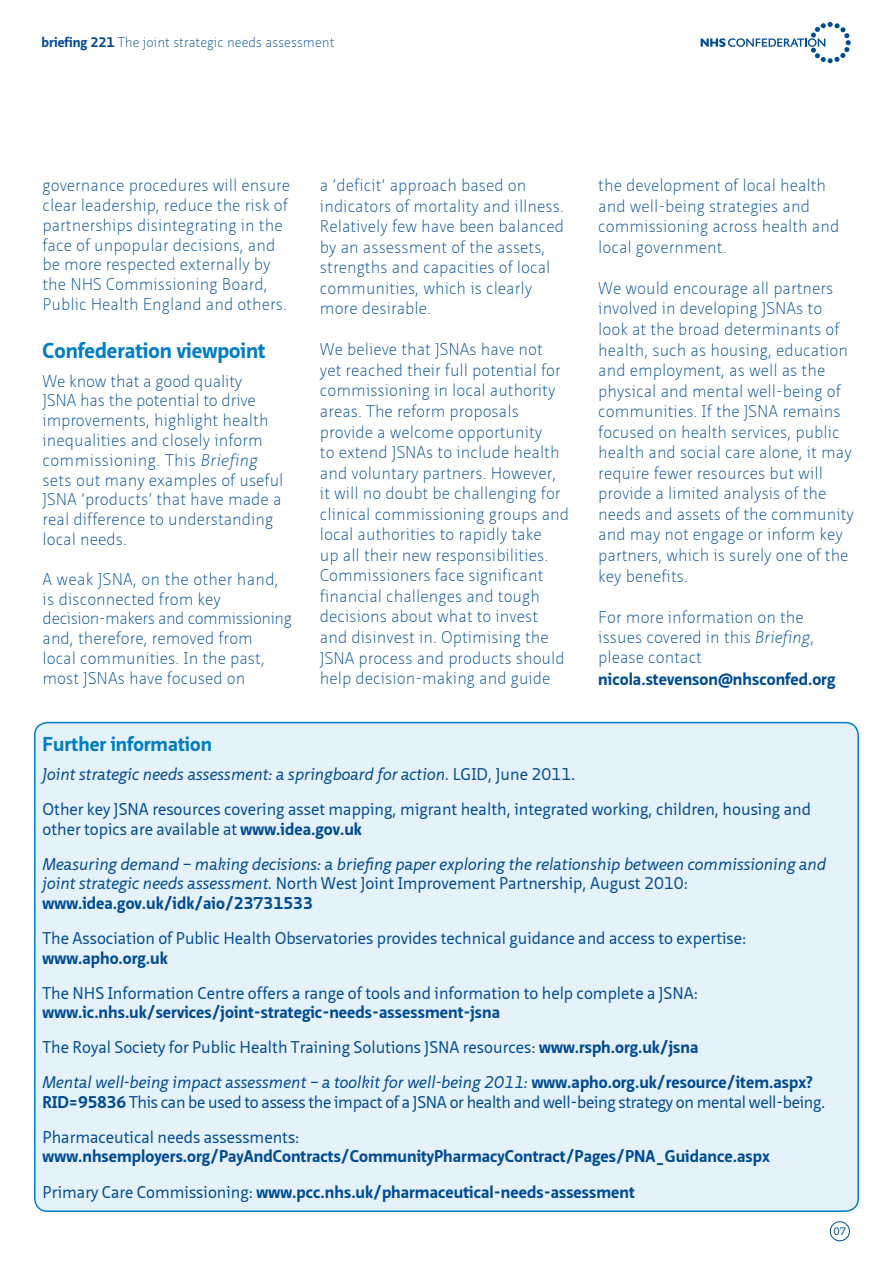
<style>
.page{position:relative;width:893px;height:1263px;background:#fff}
.page>*{position:absolute;margin:0;border:0;box-sizing:border-box;transform-origin:0 0}
.t1{font:700 21px "Neue Sans";color:#007dc3}
.t2{font:700 19.5px "Neue Sans";color:#007dc3}
.t3{font:100 16.5px/20.5px "Neue Sans";color:#004c93}
.t4{font:700 16.5px/34.8px "Neue Sans";color:#004c93}
.t5{font:16.5px/34.8px "Neue Sans";color:#004c93}
.t6{font:italic 16.5px/34.8px "Neue Sans";color:#004c93}
.t7{font:16.5px/34.8px "Neue Sans";letter-spacing:-.02em;color:#004c93}
.t8{font:100 13.5px "Neue Sans";color:#004c93}
.t9{font:10.5px "Neue Sans";color:#004c93}
.s1{font-weight:700}
.s2{font-style:italic}
.s3{font-style:normal}
.s4{font-weight:700;font-style:normal}
.s5{font-weight:400}
.s6{font-weight:400;font-style:italic}
</style>
<div class="page">
<div style="left:830px;top:1221px;width:20px;height:20px;border:1px solid #004c93;border-radius:50%"></div>
<svg style="left:701px;top:22px;width:150px;height:41px"></svg>
<div style="left:35px;top:723px;width:823px;height:488px;background:#e6f2f9;border-radius:13px"></div>
<p class="t8" style="left:42px;top:34px;width:294px"><span class="s1">briefing 221</span> The joint strategic needs assessment</p>
<p class="t3" style="left:43px;top:175px;width:249px;line-height:19.8px">governance procedures will ensure clear leadership, reduce the risk of partnerships disintegrating in the face of unpopular decisions, and be more respected externally by the NHS Commissioning Board, Public Health England and others.</p>
<p class="t1" style="left:43px;top:338px;width:225px">Confederation viewpoint</p>
<p class="t3" style="left:43px;top:371px;width:243px;line-height:19.8px">We know that a good quality<br>JSNA has the potential to drive improvements, highlight health inequalities and closely inform commissioning. This <span class="s2">Briefing </span>sets out many examples of useful<br>JSNA ‘products’ that have made a real difference to understanding local needs.</p>
<p class="t3" style="left:43px;top:569px;width:251px;line-height:20px">A weak JSNA, on the other hand, is disconnected from key decision-makers and commissioning and, therefore, removed from<br>local communities. In the past, most JSNAs have focused on</p>
<p class="t3" style="left:320px;top:175px;width:246px">a ‘deficit’ approach based on indicators of mortality and illness.<br>Relatively few have been balanced by an assessment of the assets, strengths and capacities of local communities, which is clearly more desirable.</p>
<p class="t3" style="left:320px;top:340px;width:251px">We believe that JSNAs have not<br>yet reached their full potential for commissioning in local authority areas. The reform proposals provide a welcome opportunity<br>to extend JSNAs to include health and voluntary partners. However, it will no doubt be challenging for clinical commissioning groups and local authorities to rapidly take<br>up all their new responsibilities.<br>Commissioners face significant financial challenges and tough decisions about what to invest and disinvest in. Optimising the<br>JSNA process and products should help decision-making and guide</p>
<p class="t3" style="left:598px;top:175px;width:243px">the development of local health and well-being strategies and commissioning across health and local government.</p>
<p class="t3" style="left:598px;top:278px;width:257px">We would encourage all partners involved in developing JSNAs to look at the broad determinants of health, such as housing, education and employment, as well as the physical and mental well-being of communities. If the JSNA remains focused on health services, public health and social care alone, it may require fewer resources but will provide a limited analysis of the needs and assets of the community and may not engage or inform key partners, which is surely one of the key benefits.</p>
<p class="t3" style="left:598px;top:607px;width:218px">For more information on the issues covered in this <span class="s2">Briefing</span>, please contact</p>
<p class="t4" style="left:598px;top:662px;width:239px">nicola.stevenson@nhsconfed.org</p>
<p class="t2" style="left:43px;top:733px;width:171px">Further information</p>
<p class="t5" style="left:43px;top:757px;width:770px"><span class="s2">Joint strategic needs assessment: a springboard for action.</span> LGID, June 2011.<br>Other key JSNA resources covering asset mapping, migrant health, integrated working, children, housing and</p>
<p class="t6" style="left:43px;top:812px;width:785px"><span class="s3">other topics are available at</span> <span class="s4">www.idea.gov.uk<br></span>Measuring demand – making decisions: a briefing paper exploring the relationship between commissioning and</p>
<p class="t5" style="left:43px;top:874px;width:647px;line-height:19.8px"><span class="s2">joint strategic needs assessment.</span> North West Joint Improvement Partnership, August 2010: <span class="s1">www.idea.gov.uk/idk/aio/23731533</span></p>
<p class="t5" style="left:43px;top:921px;width:705px">The Association of Public Health Observatories provides technical guidance and access to expertise:</p>
<p class="t4" style="left:43px;top:941px;width:127px">www.apho.org.uk</p>
<p class="t5" style="left:43px;top:976px;width:657px">The NHS Information Centre offers a range of tools and information to help complete a JSNA:</p>
<p class="t4" style="left:43px;top:995px;width:772px">www.ic.nhs.uk/services/joint-strategic-needs-assessment-jsna<br><span class="s5">The Royal Society for Public Health Training Solutions JSNA resources:</span> www.rsph.org.uk/jsna<br><span class="s6">Mental well-being impact assessment – a toolkit for well-being 2011:</span> www.apho.org.uk/resource/item.aspx?</p>
<p class="t7" style="left:43px;top:1085px;width:785px"><span class="s1">RID=95836</span> This can be used to assess the impact of a JSNA or health and well-being strategy on mental well-being.<br>Pharmaceutical needs assessments:</p>
<p class="t4" style="left:43px;top:1139px;width:729px;line-height:35.2px">www.nhsemployers.org/PayAndContracts/CommunityPharmacyContract/Pages/PNA_Guidance.aspx<br><span class="s5">Primary Care Commissioning:</span> www.pcc.nhs.uk/pharmaceutical-needs-assessment</p>
<p class="t9" style="left:833px;top:1226px;width:14px">07</p>
</div>
